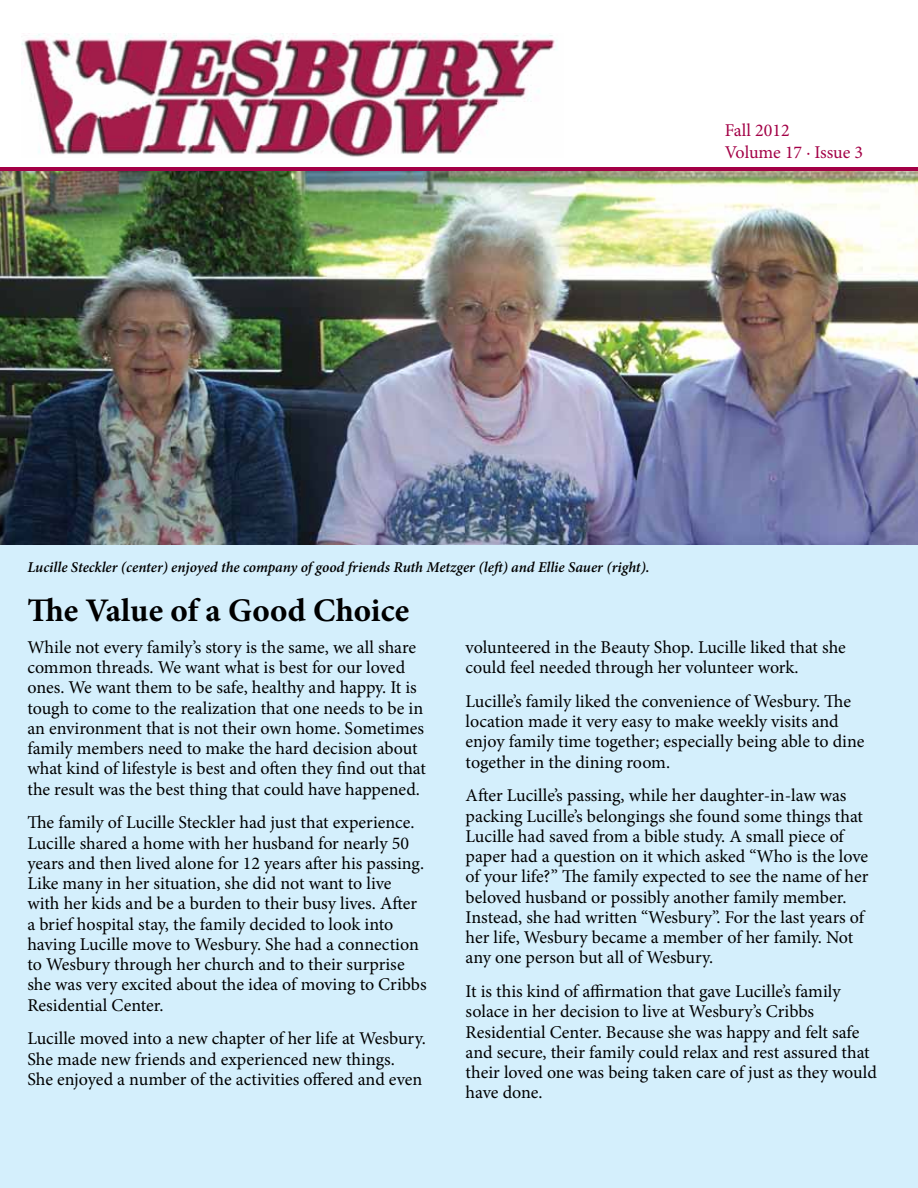
<style>
.page{position:relative;width:918px;height:1188px;background:#fff}
.page>*{position:absolute;margin:0;border:0;box-sizing:border-box;transform-origin:0 0}
.t1{font:700 33px "Minion Pro";letter-spacing:.005em;color:#000}
.t2{font:18px/20.2px "Minion Pro";color:#000}
.t3{font:18px/21.6px "Minion Pro";color:#a30046}
.t4{font:italic 600 15px "Minion Pro";letter-spacing:-.005em;color:#000}
</style>
<div class="page">
<div style="left:0;top:170px;width:918px;height:1018px;background:#d4effc"></div>
<img style="left:0;top:171px;width:917px;height:373px">
<img style="left:22px;top:33px;width:535px;height:124px">
<hr style="left:0;top:167px;width:918px;height:4px;background:#a30046">
<p class="t3" style="left:725px;top:120px;width:140px">Fall 2012<br>Volume 17 · Issue 3</p>
<p class="t4" style="left:27px;top:557px;width:624px">Lucille Steckler (center) enjoyed the company of good friends Ruth Metzger (left) and Ellie Sauer (right).</p>
<h1 class="t1" style="left:27px;top:587px;width:383px">The Value of a Good Choice</h1>
<p class="t2" style="left:27px;top:637px;width:400px">While not every family’s story is the same, we all share common threads. We want what is best for our loved ones. We want them to be safe, healthy and happy. It is tough to come to the realization that one needs to be in an environment that is not their own home. Sometimes family members need to make the hard decision about what kind of lifestyle is best and often they find out that the result was the best thing that could have happened.</p>
<p class="t2" style="left:27px;top:813px;width:401px">The family of Lucille Steckler had just that experience.<br>Lucille shared a home with her husband for nearly 50 years and then lived alone for 12 years after his passing.<br>Like many in her situation, she did not want to live with her kids and be a burden to their busy lives. After a brief hospital stay, the family decided to look into having Lucille move to Wesbury. She had a connection to Wesbury through her church and to their surprise she was very excited about the idea of moving to Cribbs Residential Center.</p>
<p class="t2" style="left:27px;top:1029px;width:400px">Lucille moved into a new chapter of her life at Wesbury.<br>She made new friends and experienced new things.<br>She enjoyed a number of the activities offered and even</p>
<p class="t2" style="left:466px;top:637px;width:382px">volunteered in the Beauty Shop. Lucille liked that she could feel needed through her volunteer work.</p>
<p class="t2" style="left:466px;top:691px;width:400px">Lucille’s family liked the convenience of Wesbury. The location made it very easy to make weekly visits and enjoy family time together; especially being able to dine together in the dining room.</p>
<p class="t2" style="left:466px;top:786px;width:404px">After Lucille’s passing, while her daughter-in-law was packing Lucille’s belongings she found some things that Lucille had saved from a bible study. A small piece of paper had a question on it which asked “Who is the love of your life?” The family expected to see the name of her beloved husband or possibly another family member.<br>Instead, she had written “Wesbury”. For the last years of her life, Wesbury became a member of her family. Not any one person but all of Wesbury.</p>
<p class="t2" style="left:466px;top:981px;width:413px">It is this kind of affirmation that gave Lucille’s family solace in her decision to live at Wesbury’s Cribbs Residential Center. Because she was happy and felt safe and secure, their family could relax and rest assured that their loved one was being taken care of just as they would have done.</p>
</div>
